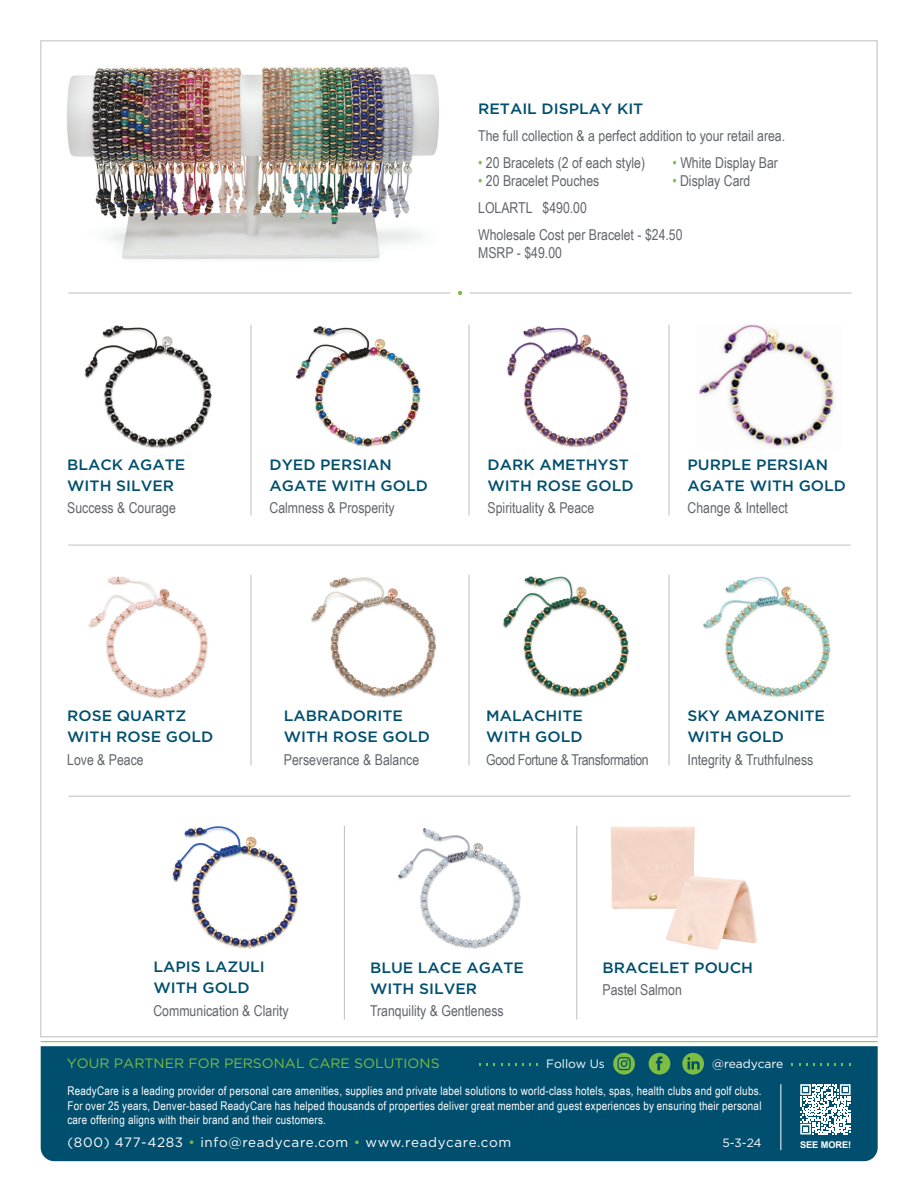
<style>
.page{position:relative;width:918px;height:1188px;background:#fff}
.page>*{position:absolute;margin:0;border:0;box-sizing:border-box;transform-origin:0 0}
.t1{font:15px/27px "Arial Narrow";color:#62656a}
.t2{font:500 15px/21px "Gotham";color:#014f6e;scale:1.04 1}
.t3{font:15px "Arial Narrow";letter-spacing:-.025em;color:#62656a}
.t4{font:13.5px "Gotham";letter-spacing:.05em;color:#fff}
.t5{font:13.5px "Gotham";color:#7dbd41;scale:1.04 1}
.t6{font:12.15px "Gotham";color:#fff}
.t7{font:12px/14.4px "Arial Narrow";letter-spacing:.02em;color:#fff;text-align:justify}
.t8{font:12px "Gotham";color:#fff}
.t9{font:700 9.3px "Arial";letter-spacing:-.01em;color:#fff}
.s1{color:#7dbd41}
</style>
<div class="page">
<div style="left:41px;top:1046px;width:837px;height:115px;background:#014f6e"></div>
<hr style="left:41px;top:1041px;width:837px;height:1px;background:#7dbd41">
<hr style="left:780px;top:1084px;width:1px;height:66px;background:#fff">
<svg style="left:800px;top:1084px;width:51px;height:50px"></svg>
<svg style="left:479px;top:1063px;width:9px;height:2px"></svg>
<svg style="left:508px;top:1063px;width:30px;height:2px"></svg>
<svg style="left:806px;top:1063px;width:30px;height:2px"></svg>
<svg style="left:613px;top:1053px;width:22px;height:22px"></svg>
<svg style="left:649px;top:1053px;width:21px;height:22px"></svg>
<svg style="left:682px;top:1053px;width:22px;height:22px"></svg>
<hr style="left:68px;top:545px;width:782px;height:1px;background:#bcbdc0">
<img style="left:507px;top:326px;width:121px;height:122px">
<img style="left:295px;top:326px;width:126px;height:121px">
<img style="left:84px;top:325px;width:128px;height:123px">
<img style="left:698px;top:325px;width:137px;height:123px">
<hr style="left:251px;top:325px;width:1px;height:190px;background:#bcbdc0">
<hr style="left:469px;top:325px;width:1px;height:190px;background:#bcbdc0">
<hr style="left:669px;top:325px;width:1px;height:190px;background:#bcbdc0">
<img style="left:67px;top:67px;width:372px;height:192px">
<hr style="left:68px;top:293px;width:383px;height:1px;background:#bcbdc0">
<hr style="left:470px;top:293px;width:382px;height:1px;background:#bcbdc0">
<svg style="left:458px;top:291px;width:4px;height:4px"></svg>
<hr style="left:251px;top:575px;width:1px;height:190px;background:#bcbdc0">
<hr style="left:469px;top:575px;width:1px;height:190px;background:#bcbdc0">
<hr style="left:669px;top:575px;width:1px;height:190px;background:#bcbdc0">
<img style="left:703px;top:576px;width:128px;height:121px">
<img style="left:503px;top:576px;width:126px;height:122px">
<img style="left:311px;top:577px;width:126px;height:121px">
<img style="left:89px;top:576px;width:119px;height:123px">
<hr style="left:68px;top:796px;width:782px;height:1px;background:#bcbdc0">
<img style="left:398px;top:828px;width:123px;height:121px">
<img style="left:172px;top:826px;width:126px;height:123px">
<hr style="left:344px;top:826px;width:1px;height:193px;background:#bcbdc0">
<hr style="left:577px;top:826px;width:1px;height:193px;background:#bcbdc0">
<img style="left:611px;top:826px;width:84px;height:83px">
<img style="left:665px;top:876px;width:92px;height:74px">
<p class="t2" style="left:478px;top:98px;width:160px">RETAIL DISPLAY KIT</p>
<p class="t1" style="left:478px;top:122px;width:308px">The full collection &amp; a perfect addition to your retail area.</p>
<p class="t1" style="left:478px;top:149px;width:169px"><span class="s1">•</span> 20 Bracelets (2 of each style)</p>
<p class="t1" style="left:673px;top:149px;width:107px"><span class="s1">•</span> White Display Bar</p>
<p class="t1" style="left:478px;top:167px;width:123px"><span class="s1">•</span> 20 Bracelet Pouches</p>
<p class="t1" style="left:672px;top:167px;width:80px"><span class="s1">•</span> Display Card</p>
<p class="t1" style="left:478px;top:194px;width:206px">LOLARTL $490.00<br>Wholesale Cost per Bracelet - $24.50</p>
<p class="t1" style="left:478px;top:239px;width:85px">MSRP - $49.00</p>
<p class="t2" style="left:67px;top:454px;width:115px">BLACK AGATE<br>WITH SILVER</p>
<p class="t1" style="left:67px;top:494px;width:110px">Success &amp; Courage</p>
<p class="t2" style="left:270px;top:454px;width:154px">DYED PERSIAN<br>AGATE WITH GOLD</p>
<p class="t1" style="left:270px;top:494px;width:127px">Calmness &amp; Prosperity</p>
<p class="t2" style="left:488px;top:454px;width:142px">DARK AMETHYST<br>WITH ROSE GOLD</p>
<p class="t1" style="left:488px;top:494px;width:108px">Spirituality &amp; Peace</p>
<p class="t2" style="left:688px;top:454px;width:154px">PURPLE PERSIAN<br>AGATE WITH GOLD</p>
<p class="t1" style="left:688px;top:494px;width:102px">Change &amp; Intellect</p>
<p class="t2" style="left:67px;top:705px;width:142px">ROSE QUARTZ<br>WITH ROSE GOLD</p>
<p class="t1" style="left:67px;top:746px;width:78px">Love &amp; Peace</p>
<p class="t2" style="left:284px;top:705px;width:142px">LABRADORITE<br>WITH ROSE GOLD</p>
<p class="t1" style="left:284px;top:746px;width:137px">Perseverance &amp; Balance</p>
<p class="t2" style="left:486px;top:705px;width:94px">MALACHITE<br>WITH GOLD</p>
<p class="t3" style="left:486px;top:751px;width:164px">Good Fortune &amp; Transformation</p>
<p class="t2" style="left:688px;top:705px;width:134px">SKY AMAZONITE<br>WITH GOLD</p>
<p class="t1" style="left:688px;top:746px;width:127px">Integrity &amp; Truthfulness</p>
<p class="t2" style="left:153px;top:956px;width:109px">LAPIS LAZULI<br>WITH GOLD</p>
<p class="t1" style="left:153px;top:997px;width:137px">Communication &amp; Clarity</p>
<p class="t2" style="left:370px;top:957px;width:150px">BLUE LACE AGATE<br>WITH SILVER</p>
<p class="t1" style="left:370px;top:997px;width:135px">Tranquility &amp; Gentleness</p>
<p class="t2" style="left:603px;top:957px;width:146px">BRACELET POUCH</p>
<p class="t1" style="left:603px;top:976px;width:81px">Pastel Salmon</p>
<p class="t5" style="left:67px;top:1055px;width:360px">YOUR PARTNER FOR PERSONAL CARE SOLUTIONS</p>
<p class="t6" style="left:546px;top:1056px;width:60px">Follow Us</p>
<p class="t6" style="left:712px;top:1056px;width:73px">@readycare</p>
<p class="t7" style="left:67px;top:1084px;width:696px">ReadyCare is a leading provider of personal care amenities, supplies and private label solutions to world-class hotels, spas, health clubs and golf clubs.<br>For over 25 years, Denver-based ReadyCare has helped thousands of properties deliver great member and guest experiences by ensuring their personal care offering aligns with their brand and their customers.</p>
<p class="t4" style="left:67px;top:1133px;width:445px">(800) 477-4283 <span class="s1">•</span> info@readycare.com <span class="s1">•</span> www.readycare.com</p>
<p class="t8" style="left:722px;top:1135px;width:41px">5-3-24</p>
<p class="t9" style="left:800px;top:1139px;width:53px">SEE MORE!</p>
</div>
